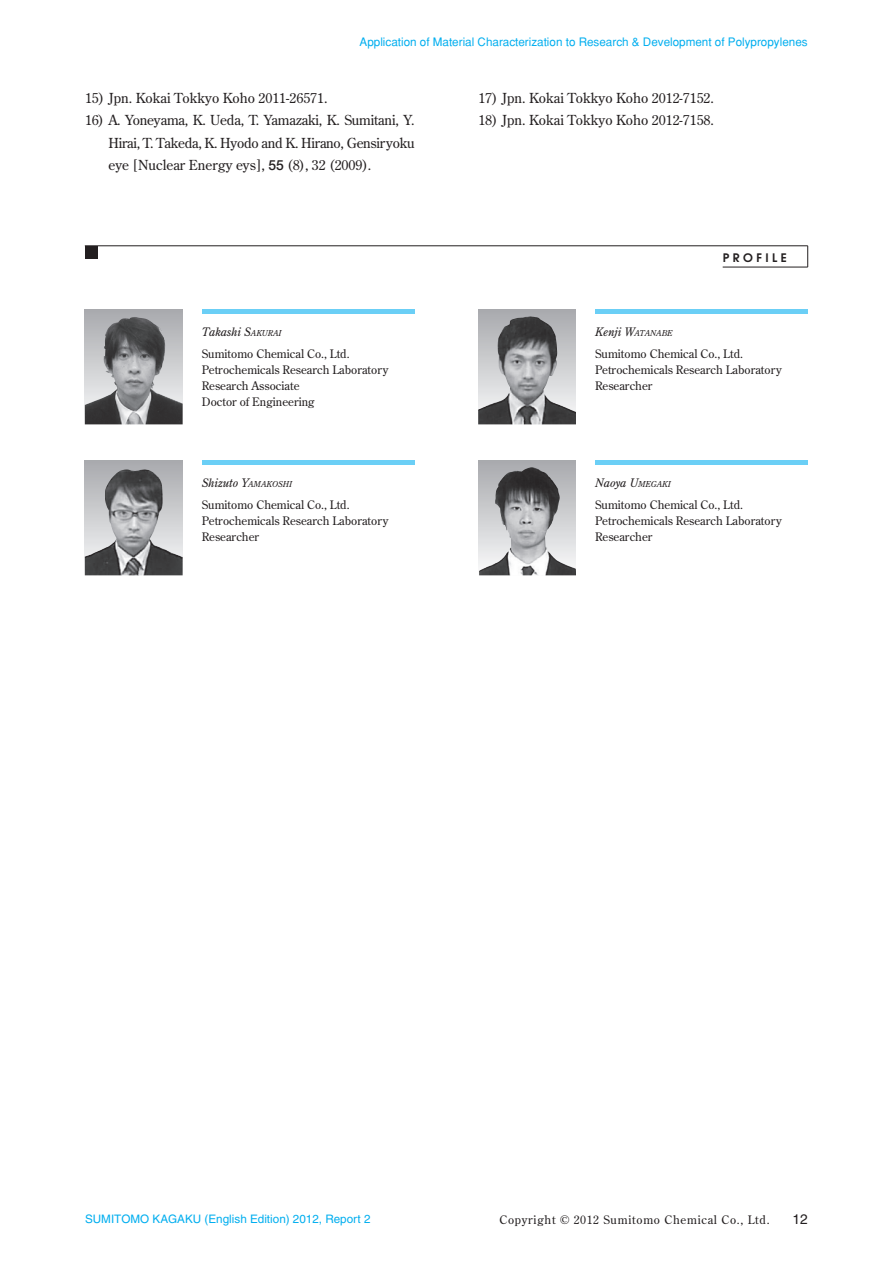
<style>
.page{position:relative;width:893px;height:1263px;background:#fff}
.page>*{position:absolute;margin:0;border:0;box-sizing:border-box;transform-origin:0 0}
.t1{font:13.8px/22.4px "Century Old Style Std";color:#231f20;text-align:justify}
.t2{font:13.8px "Helvetica LT Std";color:#231f20}
.t3{font:11.7px/15.9px "Century Old Style Std";color:#231f20}
.t4{font:11.7px "Helvetica";color:#00aeef}
.t5{font:11.7px "Helvetica LT Std";color:#00aeef}
.t6{font:11.7px "Century Old Style Std";letter-spacing:.06em;color:#231f20}
.t7{font:600 11.7px "Avant Garde";letter-spacing:.3em;color:#231f20}
.t8{font:italic 8.25px "Century Old Style Std";color:#231f20}
.s1{font-family:"Helvetica Neue";font-weight:500}
.s2{font-style:italic}
.s3{font-style:italic;font-size:8.25px}
.s4{font-size:11.7px}
</style>
<div class="page">
<hr style="left:85px;top:246px;width:723px;height:1px;background:#231f20">
<hr style="left:723px;top:267px;width:85px;height:1px;background:#231f20">
<div style="left:85px;top:246px;width:13px;height:13px;background:#231f20"></div>
<svg style="left:807px;top:246px;width:1px;height:21px"></svg>
<hr style="left:202px;top:310px;width:212px;height:4px;background:#6bcff6">
<div style="left:85px;top:310px;width:98px;height:114px;background:#abacb0"></div>
<img style="left:85px;top:317px;width:98px;height:107px">
<hr style="left:595px;top:310px;width:213px;height:4px;background:#6bcff6">
<div style="left:478px;top:310px;width:98px;height:114px;background:#abacb0"></div>
<img style="left:478px;top:316px;width:98px;height:108px">
<div style="left:595px;top:460px;width:213px;height:5px;background:#6bcff6"></div>
<div style="left:478px;top:460px;width:98px;height:115px;background:#aaabaf"></div>
<img style="left:479px;top:467px;width:97px;height:108px">
<div style="left:202px;top:460px;width:212px;height:5px;background:#6bcff6"></div>
<div style="left:85px;top:460px;width:98px;height:115px;background:#abacb0"></div>
<img style="left:85px;top:469px;width:98px;height:106px">
<p class="t4" style="left:360px;top:34px;width:450px">Application of Material Characterization to Research &amp; Development of Polypropylenes</p>
<p class="t1" style="left:85px;top:87px;width:244px">15) Jpn. Kokai Tokkyo Koho 2011-26571.</p>
<p class="t1" style="left:108px;top:109px;width:308px;text-indent:-23px">16) A. Yoneyama, K. Ueda, T. Yamazaki, K. Sumitani, Y.<br>Hirai, T. Takeda, K. Hyodo and K. Hirano, Gensiryoku eye [Nuclear Energy eys], <span class="s1">55</span> (8), 32 (2009).</p>
<p class="t3" style="left:202px;top:320px;width:149px;line-height:22.4px"><span class="s2">Takashi S</span><span class="s3">AKURAI<br></span>Sumitomo Chemical Co., Ltd.</p>
<p class="t3" style="left:202px;top:362px;width:189px">Petrochemicals Research Laboratory<br>Research Associate<br>Doctor of Engineering</p>
<p class="t3" style="left:202px;top:471px;width:149px;line-height:22.4px"><span class="s2">Shizuto Y</span><span class="s3">AMAKOSHI<br></span>Sumitomo Chemical Co., Ltd.</p>
<p class="t3" style="left:202px;top:513px;width:189px">Petrochemicals Research Laboratory<br>Researcher</p>
<p class="t1" style="left:478px;top:87px;width:237px">17) Jpn. Kokai Tokkyo Koho 2012-7152.</p>
<p class="t1" style="left:478px;top:109px;width:237px">18) Jpn. Kokai Tokkyo Koho 2012-7158.</p>
<p class="t7" style="left:723px;top:250px;width:66px">PROFILE</p>
<p class="t8" style="left:595px;top:328px;width:79px"><span class="s4">Kenji W</span>ATANABE</p>
<p class="t3" style="left:595px;top:346px;width:189px">Sumitomo Chemical Co., Ltd.<br>Petrochemicals Research Laboratory<br>Researcher</p>
<p class="t3" style="left:595px;top:471px;width:149px;line-height:22.4px"><span class="s2">Naoya U</span><span class="s3">MEGAKI<br></span>Sumitomo Chemical Co., Ltd.</p>
<p class="t3" style="left:595px;top:513px;width:189px">Petrochemicals Research Laboratory<br>Researcher</p>
<p class="t5" style="left:85px;top:1212px;width:287px">SUMITOMO KAGAKU (English Edition) 2012, Report 2</p>
<p class="t6" style="left:499px;top:1212px;width:272px">Copyright © 2012 Sumitomo Chemical Co., Ltd.</p>
<p class="t2" style="left:793px;top:1211px;width:17px">12</p>
<p class="t4" style="left:207px;top:1212px;width:27px">2012</p>
</div>
